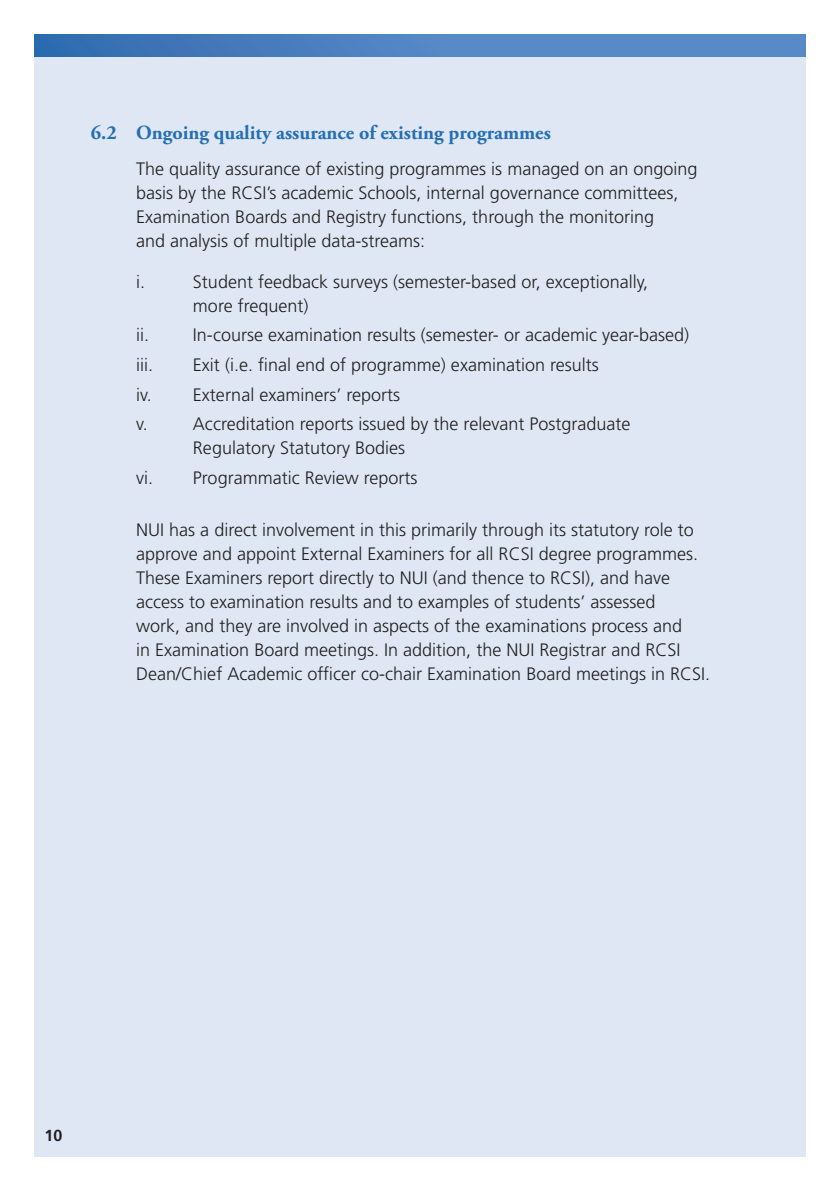
<style>
.page{position:relative;width:840px;height:1191px;background:#fff}
.page>*{position:absolute;margin:0;border:0;box-sizing:border-box;transform-origin:0 0}
.t1{font:700 20px "Adobe Garamond Pro";color:#256fb1}
.t2{font:300 18px/24px "Frutiger LT Std";color:#231f20}
.t3{font:700 16px "Frutiger LT Std";color:#231f20}
</style>
<div class="page">
<div style="left:34px;top:34px;width:771px;height:1123px;background:#dfe7f4"></div>
<div style="left:34px;top:34px;width:771px;height:23px;background:linear-gradient(to right,#3771b3,#6392cd)"></div>
<p class="t1" style="left:91px;top:121px;width:461px">6.2 Ongoing quality assurance of existing programmes</p>
<p class="t2" style="left:136px;top:157px;width:562px">The quality assurance of existing programmes is managed on an ongoing basis by the RCSI’s academic Schools, internal governance committees, Examination Boards and Registry functions, through the monitoring<br>and analysis of multiple data-streams:</p>
<p class="t2" style="left:136px;top:270px;width:10px">i.</p>
<p class="t2" style="left:193px;top:270px;width:456px">Student feedback surveys (semester-based or, exceptionally, more frequent)</p>
<p class="t2" style="left:136px;top:323px;width:14px">ii.</p>
<p class="t2" style="left:193px;top:323px;width:497px">In-course examination results (semester- or academic year-based)</p>
<p class="t2" style="left:136px;top:353px;width:18px">iii.</p>
<p class="t2" style="left:136px;top:350px;width:464px;line-height:29.6px;text-indent:57px">Exit (i.e. final end of programme) examination results iv. External examiners’ reports<br>v.</p>
<p class="t2" style="left:193px;top:412px;width:439px">Accreditation reports issued by the relevant Postgraduate<br>Regulatory Statutory Bodies</p>
<p class="t2" style="left:136px;top:466px;width:283px">vi. Programmatic Review reports</p>
<p class="t2" style="left:136px;top:518px;width:575px">NUI has a direct involvement in this primarily through its statutory role to approve and appoint External Examiners for all RCSI degree programmes.<br>These Examiners report directly to NUI (and thence to RCSI), and have access to examination results and to examples of students’ assessed<br>work, and they are involved in aspects of the examinations process and<br>in Examination Board meetings. In addition, the NUI Registrar and RCSI Dean/Chief Academic officer co-chair Examination Board meetings in RCSI.</p>
<p class="t3" style="left:45px;top:1125px;width:19px">10</p>
</div>
